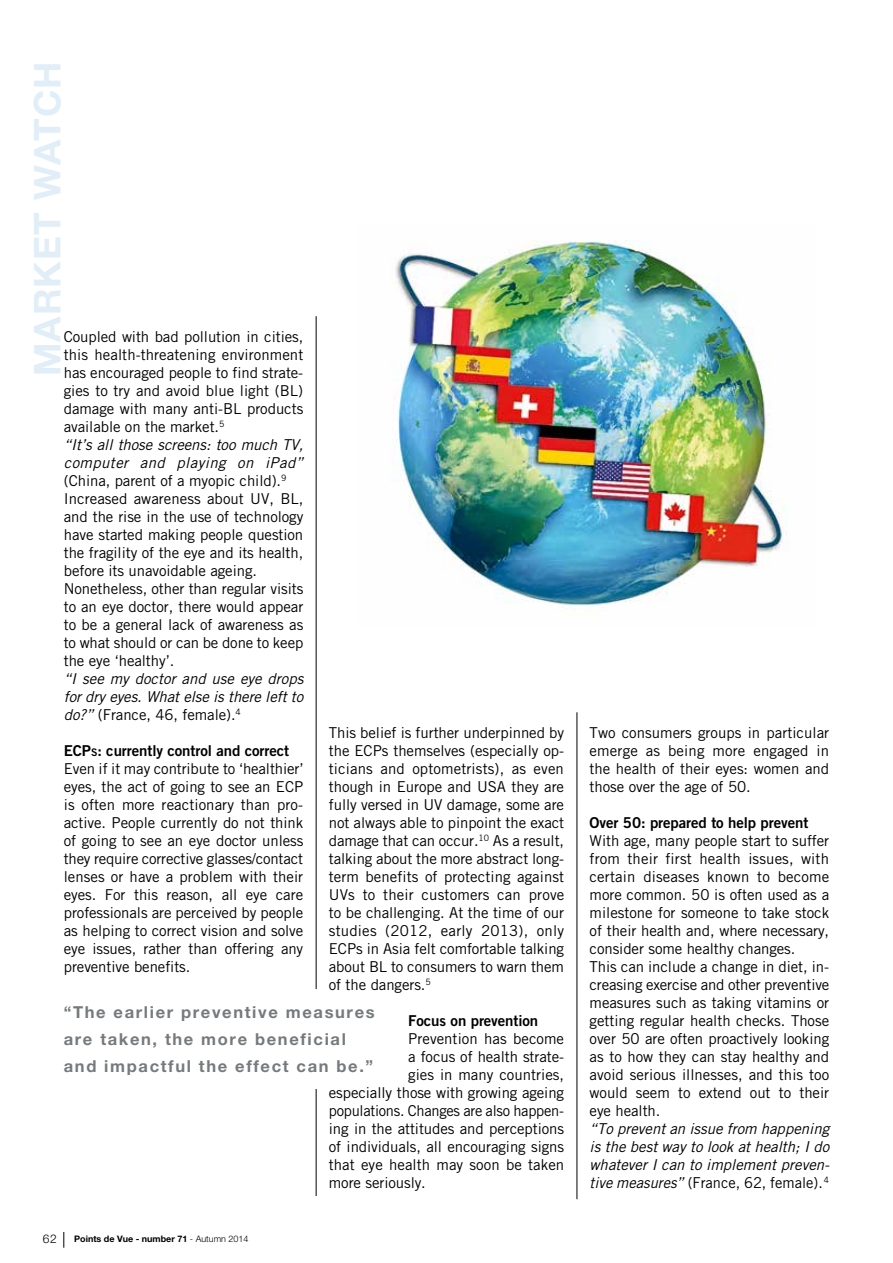
<style>
.page{position:relative;width:893px;height:1263px;background:#fff}
.page>*{position:absolute;margin:0;border:0;box-sizing:border-box;transform-origin:0 0}
.t1{font:700 36.9px "Helvetica Neue LT Std";letter-spacing:.03em;color:#e1eef8}
.t2{font:700 16.5px/27px "Helvetica Neue LT Std";letter-spacing:.1em;color:#757a7c}
.t3{font:15px/18px "Trade Gothic LT Std";letter-spacing:-.005em;color:#000;text-align:justify}
.t4{font:italic 15px/18px "Trade Gothic LT Std";color:#000;text-align:justify}
.t5{font:15px "Trade Gothic LT Std Bd 2";letter-spacing:-.005em;color:#000}
.t6{font:300 12px "Helvetica Neue LT Std";color:#000}
.t7{font:700 9px "Helvetica Neue LT Std";color:#000}
.s1{font-style:italic}
.s2{font-style:normal}
.s3{font-size:10.5px}
.s4{font-weight:300}
</style>
<div class="page">
<svg style="left:64px;top:1232px;width:1px;height:16px"></svg>
<hr style="left:316px;top:316px;width:1px;height:880px;background:#000">
<hr style="left:577px;top:712px;width:1px;height:487px;background:#000">
<div style="left:38px;top:989px;width:370px;height:100px;background:#fff"></div>
<img style="left:394px;top:240px;width:395px;height:366px">
<h1 class="t1" style="left:24px;top:376px;width:316px;rotate:-90deg">MARKET WATCH</h1>
<p class="t3" style="left:64px;top:327px;width:241px;text-align:left">Coupled with bad pollution in cities, this health-threatening environment has encouraged people to find strate&shy;gies to try and avoid blue light (BL) damage with many anti-BL products available on the market.<sup>5<br></sup><span class="s1">“It’s all those screens: too much TV, computer and playing on iPad” </span>(China, parent of a myopic child).<sup>9<br></sup>Increased awareness about UV, BL, and the rise in the use of technology have started making people question the fragility of the eye and its health, before its unavoidable ageing.<br>Nonetheless, other than regular visits to an eye doctor, there would appear to be a general lack of awareness as to what should or can be done to keep the eye ‘healthy’.</p>
<p class="t4" style="left:64px;top:670px;width:241px">“I see my doctor and use eye drops for dry eyes. What else is there left to do?” <span class="s2">(France, 46, female).</span><sup>4</sup></p>
<p class="t5" style="left:64px;top:741px;width:227px">ECP<span class="s3">s</span>: currently control and correct</p>
<p class="t3" style="left:64px;top:759px;width:241px">Even if it may contribute to ‘healthier’ eyes, the act of going to see an ECP is often more reactionary than pro&shy;active. People currently do not think of going to see an eye doctor unless they require corrective glasses/contact lenses or have a problem with their eyes. For this reason, all eye care professionals are perceived by people as helping to correct vision and solve eye issues, rather than offering any preventive benefits.</p>
<p class="t3" style="left:329px;top:723px;width:237px">This belief is further underpinned by the ECPs themselves (especially op&shy;ticians and optometrists), as even though in Europe and USA they are fully versed in UV damage, some are not always able to pinpoint the exact damage that can occur.<sup>10</sup> As a result, talking about the more abstract long&shy;term benefits of protecting against UVs to their customers can prove to be challenging. At the time of our studies (2012, early 2013), only ECPs in Asia felt comfortable talking about BL to consumers to warn them of the dangers.<sup>5</sup></p>
<p class="t5" style="left:408px;top:1011px;width:132px">Focus on prevention</p>
<p class="t3" style="left:408px;top:1029px;width:157px">Prevention has become</p>
<p class="t3" style="left:408px;top:1047px;width:157px">a focus of health strate-</p>
<p class="t3" style="left:408px;top:1065px;width:157px">gies in many countries,</p>
<p class="t3" style="left:329px;top:1083px;width:237px">especially those with growing ageing</p>
<p class="t3" style="left:329px;top:1101px;width:235px">populations. Changes are also happen-</p>
<p class="t3" style="left:329px;top:1119px;width:237px">ing in the attitudes and perceptions</p>
<p class="t3" style="left:329px;top:1137px;width:237px">of individuals, all encouraging signs</p>
<p class="t3" style="left:329px;top:1155px;width:237px">that eye health may soon be taken</p>
<p class="t3" style="left:329px;top:1173px;width:99px">more seriously.</p>
<p class="t2" style="left:64px;top:998px;width:312px">“The earlier preventive measures are taken, the more beneficial and impactful the effect can be.”</p>
<p class="t6" style="left:43px;top:1231px;width:15px">62</p>
<p class="t7" style="left:74px;top:1233px;width:176px">Points de Vue - number 71 <span class="s4">- Autumn 2014</span></p>
<p class="t3" style="left:590px;top:723px;width:241px">Two consumers groups in particular emerge as being more engaged in the health of their eyes: women and those over the age of 50.</p>
<p class="t5" style="left:590px;top:813px;width:220px">Over 50: prepared to help prevent</p>
<p class="t3" style="left:590px;top:831px;width:241px;text-align:left">With age, many people start to suffer from their first health issues, with certain diseases known to become more common. 50 is often used as a milestone for someone to take stock of their health and, where necessary, consider some healthy changes.<br>This can include a change in diet, in&shy;creasing exercise and other preventive measures such as taking vitamins or getting regular health checks. Those over 50 are often proactively looking as to how they can stay healthy and avoid serious illnesses, and this too would seem to extend out to their eye health.</p>
<p class="t4" style="left:590px;top:1120px;width:241px">“To prevent an issue from happening is the best way to look at health; I do whatever I can to implement preven&shy;tive measures” <span class="s2">(France, 62, female).</span><sup>4</sup></p>
</div>
